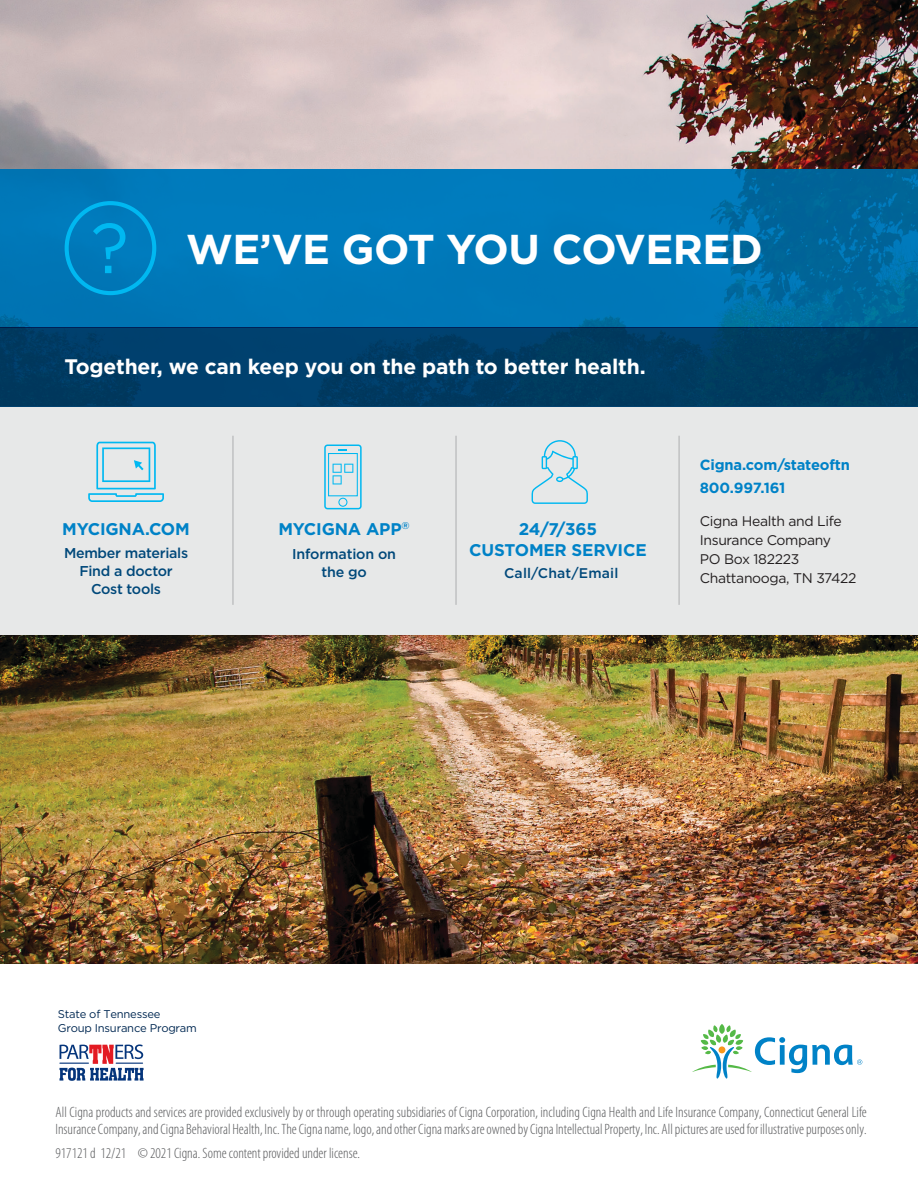
<style>
.page{position:relative;width:918px;height:1188px;background:#fff}
.page>*{position:absolute;margin:0;border:0;box-sizing:border-box;transform-origin:0 0}
.Subhead_body_bold_11{font:70.8px "Gotham";color:#00b8f1}
.Subhead_body_bold_11-2{font:700 41.7px "Gotham";letter-spacing:-.01em;color:#fff}
.Subhead_body_bold_11-3{font:700 21px "Gotham";letter-spacing:-.01em;color:#fff}
.Subhead_body_bold_11-4{font:700 16.95px/20.5px "Gotham";letter-spacing:-.01em;color:#0082c7;text-align:center}
.M-Legal_copy_Cat{font:300 condensed 15px/16.5px "Myriad Pro";color:#58595b}
.Subhead_body_bold_11-5{font:700 14.7px "Gotham";letter-spacing:-.01em;color:#0082c7}
.Subhead_body_bold_11-6{font:500 14.25px "Gotham";letter-spacing:-.02em;color:#00487a}
.bullets{font:500 14.25px/18px "Gotham";letter-spacing:-.01em;color:#00487a;text-align:center}
.Subhead_body_bold_11-7{font:13.95px/19px "Gotham";letter-spacing:-.025em;color:#231f20}
.bullets-2{font:500 13.95px "Gotham";letter-spacing:.01em;color:#00487a}
.t1{font:11.25px "Gotham";letter-spacing:-.02em;color:#002852}
</style>
<div class="page">
<img style="left:0;top:0;width:918px;height:964px">
<svg style="left:0;top:169px;width:917px;height:158px;background:#0075b4"></svg>
<hr style="left:917px;top:169px;width:1px;height:158px;background:#0082c7">
<svg style="left:692px;top:1024px;width:170px;height:55px"></svg>
<svg style="left:60px;top:1044px;width:84px;height:37px"></svg>
<div style="left:0;top:406px;width:918px;height:228px;background:#e7e8e8"></div>
<div style="left:0;top:327px;width:918px;height:80px;background:linear-gradient(to right,#003e6a,#003b5f)"></div>
<div style="left:65px;top:201px;width:91px;height:94px;border:4px solid #00b8f1;border-radius:50%"></div>
<svg style="left:88px;top:442px;width:76px;height:60px"></svg>
<div style="left:324px;top:445px;width:38px;height:64px;border:2px solid #00b8f1;border-radius:3px"></div>
<svg style="left:339px;top:449px;width:8px;height:2px"></svg>
<div style="left:338px;top:498px;width:9px;height:9px;border:1px solid #00b8f1;border-radius:50%"></div>
<svg style="left:333px;top:464px;width:20px;height:20px"></svg>
<div style="left:328px;top:453px;width:30px;height:43px;border:1px solid #00b8f1"></div>
<svg style="left:532px;top:440px;width:56px;height:64px"></svg>
<hr style="left:233px;top:436px;width:1px;height:169px;background:#919295">
<hr style="left:456px;top:436px;width:1px;height:169px;background:#919295">
<hr style="left:679px;top:436px;width:1px;height:169px;background:#919295">
<p class="Subhead_body_bold_11" style="left:91px;top:203px;width:39px">?</p>
<p class="Subhead_body_bold_11-2" style="left:186px;top:221px;width:578px">WE’VE GOT YOU COVERED</p>
<p class="Subhead_body_bold_11-3" style="left:65px;top:352px;width:583px">Together, we can keep you on the path to better health.</p>
<p class="Subhead_body_bold_11-4" style="left:62px;top:519px;width:129px">MYCIGNA.COM</p>
<p class="Subhead_body_bold_11-6" style="left:64px;top:544px;width:126px">Member materials</p>
<p class="Subhead_body_bold_11-6" style="left:79px;top:562px;width:95px">Find a doctor</p>
<p class="Subhead_body_bold_11-6" style="left:91px;top:580px;width:71px">Cost tools</p>
<p class="Subhead_body_bold_11-4" style="left:278px;top:519px;width:133px">MYCIGNA APP<sup>®</sup></p>
<p class="bullets" style="left:292px;top:545px;width:106px">Information on the go</p>
<p class="Subhead_body_bold_11-4" style="left:469px;top:519px;width:179px">24/7/365<br>CUSTOMER SERVICE</p>
<p class="bullets-2" style="left:504px;top:564px;width:116px">Call/Chat/Email</p>
<p class="Subhead_body_bold_11-5" style="left:700px;top:455px;width:152px">Cigna.com/stateoftn</p>
<p class="Subhead_body_bold_11-5" style="left:700px;top:478px;width:87px">800.997.161</p>
<p class="Subhead_body_bold_11-7" style="left:700px;top:511px;width:143px">Cigna Health and Life<br>Insurance Company</p>
<p class="Subhead_body_bold_11-7" style="left:700px;top:549px;width:158px">PO Box 182223<br>Chattanooga, TN 37422</p>
<p class="t1" style="left:58px;top:1007px;width:104px">State of Tennessee</p>
<p class="t1" style="left:58px;top:1021px;width:141px">Group Insurance Program</p>
<p class="M-Legal_copy_Cat" style="left:56px;top:1104px;width:813px">All Cigna products and services are provided exclusively by or through operating subsidiaries of Cigna Corporation, including Cigna Health and Life Insurance Company, Connecticut General Life<br>Insurance Company, and Cigna Behavioral Health, Inc. The Cigna name, logo, and other Cigna marks are owned by Cigna Intellectual Property, Inc. All pictures are used for illustrative purposes only.</p>
<p class="M-Legal_copy_Cat" style="left:56px;top:1145px;width:306px">917121 d 12/21 © 2021 Cigna. Some content provided under license.</p>
</div>
